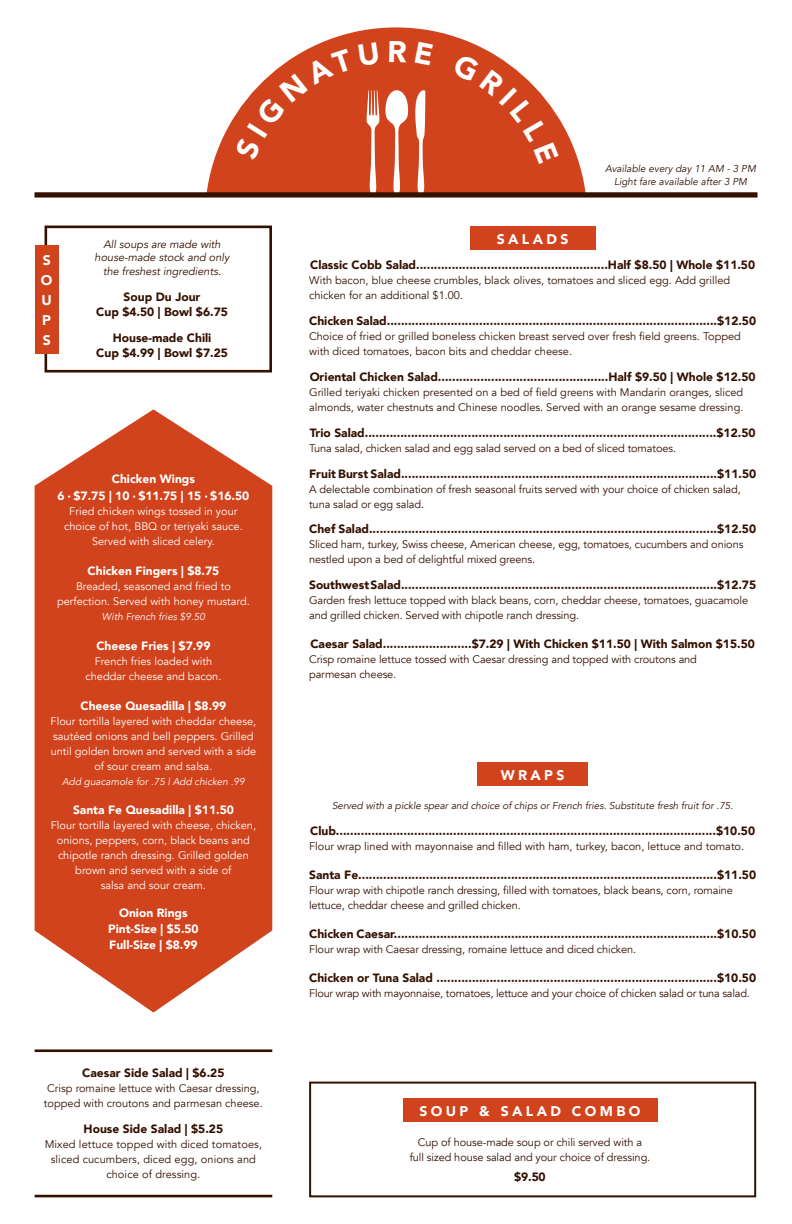
<style>
.page{position:relative;width:792px;height:1224px;background:#fff}
.page>*{position:absolute;margin:0;border:0;box-sizing:border-box;transform-origin:0 0}
.t1{font:900 14px "Avenir";letter-spacing:.24em;color:#fff}
.t2{font:900 12px "Avenir";color:#341000}
.t3{font:900 12px "Avenir";color:#fff}
.t4{font:11px/15px "Avenir";letter-spacing:-.01em;color:#341000}
.t5{font:11px/15px "Avenir";color:#fff;text-align:center}
.t6{font:11px/15px "Avenir";letter-spacing:.01em;color:#341000;text-align:center}
.t7{font:italic 11px "Avenir";color:#341000}
.t8{font:italic 10px "Avenir";color:#341000}
.t9{font:italic 10px "Avenir";color:#fff}
</style>
<div class="page">
<div style="left:470px;top:226px;width:125px;height:24px;background:#d1431c"></div>
<svg style="left:35px;top:409px;width:237px;height:604px;background:#d75b39"></svg>
<svg style="left:207px;top:27px;width:379px;height:165px;fill:#d1431c"></svg>
<svg style="left:415px;top:90px;width:12px;height:102px"></svg>
<div style="left:45px;top:226px;width:227px;height:147px;border:3px solid #341000"></div>
<div style="left:35px;top:245px;width:24px;height:108px;background:#d1431c"></div>
<hr style="left:35px;top:1049px;width:237px;height:3px;background:#341000">
<hr style="left:35px;top:1195px;width:237px;height:2px;background:#341000">
<div style="left:477px;top:762px;width:111px;height:24px;background:#d1431c"></div>
<div style="left:309px;top:1082px;width:447px;height:115px;border:2px solid #341000"></div>
<div style="left:403px;top:1098px;width:254px;height:24px;background:#d1431c"></div>
<div style="left:34px;top:192px;width:724px;height:6px;background:#341000"></div>
<svg style="left:234px;top:41px;width:175px;height:152px;background:#d7603f"></svg>
<svg style="left:415px;top:42px;width:19px;height:24px"></svg>
<svg style="left:452px;top:53px;width:107px;height:111px"></svg>
<p class="t1" style="left:43px;top:248px;width:10px">S</p>
<p class="t1" style="left:41px;top:268px;width:13px">O</p>
<p class="t1" style="left:42px;top:288px;width:12px">U</p>
<p class="t1" style="left:42px;top:308px;width:10px">P</p>
<p class="t1" style="left:43px;top:328px;width:10px">S</p>
<p class="t7" style="left:103px;top:238px;width:119px">All soups are made with</p>
<p class="t7" style="left:95px;top:251px;width:136px">house-made stock and only</p>
<p class="t7" style="left:103px;top:264px;width:120px">the freshest ingredients.</p>
<p class="t2" style="left:124px;top:287px;width:78px">Soup Du Jour</p>
<p class="t2" style="left:96px;top:301px;width:133px">Cup $4.50 | Bowl $6.75</p>
<p class="t2" style="left:113px;top:328px;width:100px">House-made Chili</p>
<p class="t2" style="left:96px;top:342px;width:133px">Cup $4.99 | Bowl $7.25</p>
<p class="t3" style="left:112px;top:468px;width:85px">Chicken Wings</p>
<p class="t3" style="left:58px;top:485px;width:193px">6 ∙ $7.75 | 10 ∙ $11.75 | 15 ∙ $16.50</p>
<p class="t5" style="left:69px;top:504px;width:170px">Fried chicken wings tossed in your</p>
<p class="t5" style="left:64px;top:519px;width:180px">choice of hot, BBQ or teriyaki sauce.<br>Served with sliced celery.</p>
<p class="t3" style="left:88px;top:560px;width:133px">Chicken Fingers | $8.75</p>
<p class="t5" style="left:76px;top:579px;width:156px">Breaded, seasoned and fried to</p>
<p class="t5" style="left:57px;top:594px;width:194px">perfection. Served with honey mustard.</p>
<p class="t9" style="left:102px;top:610px;width:105px">With French fries $9.50</p>
<p class="t3" style="left:96px;top:635px;width:116px">Cheese Fries | $7.99</p>
<p class="t5" style="left:95px;top:654px;width:119px">French fries loaded with</p>
<p class="t5" style="left:85px;top:669px;width:137px">cheddar cheese and bacon.</p>
<p class="t3" style="left:80px;top:695px;width:147px">Cheese Quesadilla | $8.99</p>
<p class="t5" style="left:51px;top:713px;width:207px">Flour tortilla layered with cheddar cheese, sautéed onions and bell peppers. Grilled until golden brown and served with a side of sour cream and salsa.</p>
<p class="t9" style="left:62px;top:775px;width:184px">Add guacamole for .75 | Add chicken .99</p>
<p class="t3" style="left:73px;top:800px;width:162px">Santa Fe Quesadilla | $11.50</p>
<p class="t5" style="left:51px;top:818px;width:207px">Flour tortilla layered with cheese, chicken, onions, peppers, corn, black beans and chipotle ranch dressing. Grilled golden brown and served with a side of</p>
<p class="t5" style="left:101px;top:878px;width:107px">salsa and sour cream.</p>
<p class="t3" style="left:119px;top:903px;width:70px">Onion Rings</p>
<p class="t3" style="left:108px;top:919px;width:92px">Pint-Size | $5.50</p>
<p class="t3" style="left:109px;top:935px;width:90px">Full-Size | $8.99</p>
<p class="t2" style="left:82px;top:1063px;width:144px">Caesar Side Salad | $6.25</p>
<p class="t4" style="left:47px;top:1081px;width:214px">Crisp romaine lettuce with Caesar dressing,</p>
<p class="t4" style="left:44px;top:1096px;width:220px">topped with croutons and parmesan cheese.</p>
<p class="t2" style="left:84px;top:1119px;width:141px">House Side Salad | $5.25</p>
<p class="t6" style="left:45px;top:1137px;width:219px">Mixed lettuce topped with diced tomatoes, sliced cucumbers, diced egg, onions and choice of dressing.</p>
<p class="t1" style="left:497px;top:227px;width:73px">SALADS</p>
<p class="t8" style="left:605px;top:162px;width:152px">Available every day 11 AM - 3 PM</p>
<p class="t8" style="left:614px;top:175px;width:134px">Light fare available after 3 PM</p>
<p class="t2" style="left:310px;top:255px;width:447px">Classic Cobb Salad......................................................Half $8.50 | Whole $11.50</p>
<p class="t4" style="left:309px;top:273px;width:423px">With bacon, blue cheese crumbles, black olives, tomatoes and sliced egg. Add grilled chicken for an additional $1.00.</p>
<p class="t2" style="left:309px;top:311px;width:449px">Chicken Salad.............................................................................................$12.50</p>
<p class="t4" style="left:309px;top:329px;width:433px">Choice of fried or grilled boneless chicken breast served over fresh field greens. Topped with diced tomatoes, bacon bits and cheddar cheese.</p>
<p class="t2" style="left:310px;top:367px;width:447px">Oriental Chicken Salad................................................Half $9.50 | Whole $12.50</p>
<p class="t4" style="left:309px;top:385px;width:436px">Grilled teriyaki chicken presented on a bed of field greens with Mandarin oranges, sliced almonds, water chestnuts and Chinese noodles. Served with an orange sesame dressing.</p>
<p class="t2" style="left:310px;top:423px;width:447px">Trio Salad...................................................................................................$12.50</p>
<p class="t4" style="left:309px;top:441px;width:368px">Tuna salad, chicken salad and egg salad served on a bed of sliced tomatoes.</p>
<p class="t2" style="left:309px;top:464px;width:449px">Fruit Burst Salad.........................................................................................$11.50</p>
<p class="t4" style="left:309px;top:482px;width:433px">A delectable combination of fresh seasonal fruits served with your choice of chicken salad, tuna salad or egg salad.</p>
<p class="t2" style="left:309px;top:519px;width:449px">Chef Salad..................................................................................................$12.50</p>
<p class="t4" style="left:309px;top:537px;width:436px">Sliced ham, turkey, Swiss cheese, American cheese, egg, tomatoes, cucumbers and onions nestled upon a bed of delightful mixed greens.</p>
<p class="t2" style="left:309px;top:575px;width:449px">Southwest Salad.........................................................................................$12.75</p>
<p class="t4" style="left:309px;top:593px;width:441px">Garden fresh lettuce topped with black beans, corn, cheddar cheese, tomatoes, guacamole and grilled chicken. Served with chipotle ranch dressing.</p>
<p class="t2" style="left:310px;top:633px;width:446px">Caesar Salad.........................$7.29 | With Chicken $11.50 | With Salmon $15.50</p>
<p class="t4" style="left:309px;top:651px;width:389px">Crisp romaine lettuce tossed with Caesar dressing and topped with croutons and</p>
<p class="t4" style="left:309px;top:666px;width:89px">parmesan cheese.</p>
<p class="t1" style="left:501px;top:763px;width:65px">WRAPS</p>
<p class="t8" style="left:332px;top:800px;width:403px">Served with a pickle spear and choice of chips or French fries. Substitute fresh fruit for .75.</p>
<p class="t2" style="left:310px;top:821px;width:446px">Club...........................................................................................................$10.50</p>
<p class="t4" style="left:309px;top:839px;width:437px">Flour wrap lined with mayonnaise and filled with ham, turkey, bacon, lettuce and tomato.</p>
<p class="t2" style="left:309px;top:865px;width:448px">Santa Fe.....................................................................................................$11.50</p>
<p class="t4" style="left:309px;top:883px;width:425px">Flour wrap with chipotle ranch dressing, filled with tomatoes, black beans, corn, romaine lettuce, cheddar cheese and grilled chicken.</p>
<p class="t2" style="left:309px;top:924px;width:449px">Chicken Caesar...........................................................................................$10.50</p>
<p class="t4" style="left:309px;top:942px;width:329px">Flour wrap with Caesar dressing, romaine lettuce and diced chicken.</p>
<p class="t2" style="left:309px;top:968px;width:449px">Chicken or Tuna Salad ...............................................................................$10.50</p>
<p class="t4" style="left:309px;top:986px;width:442px">Flour wrap with mayonnaise, tomatoes, lettuce and your choice of chicken salad or tuna salad.</p>
<p class="t1" style="left:419px;top:1099px;width:223px">SOUP &amp; SALAD COMBO</p>
<p class="t4" style="left:418px;top:1135px;width:226px">Cup of house-made soup or chili served with a</p>
<p class="t4" style="left:410px;top:1150px;width:242px">full sized house salad and your choice of dressing.</p>
<p class="t2" style="left:514px;top:1166px;width:33px">$9.50</p>
</div>
